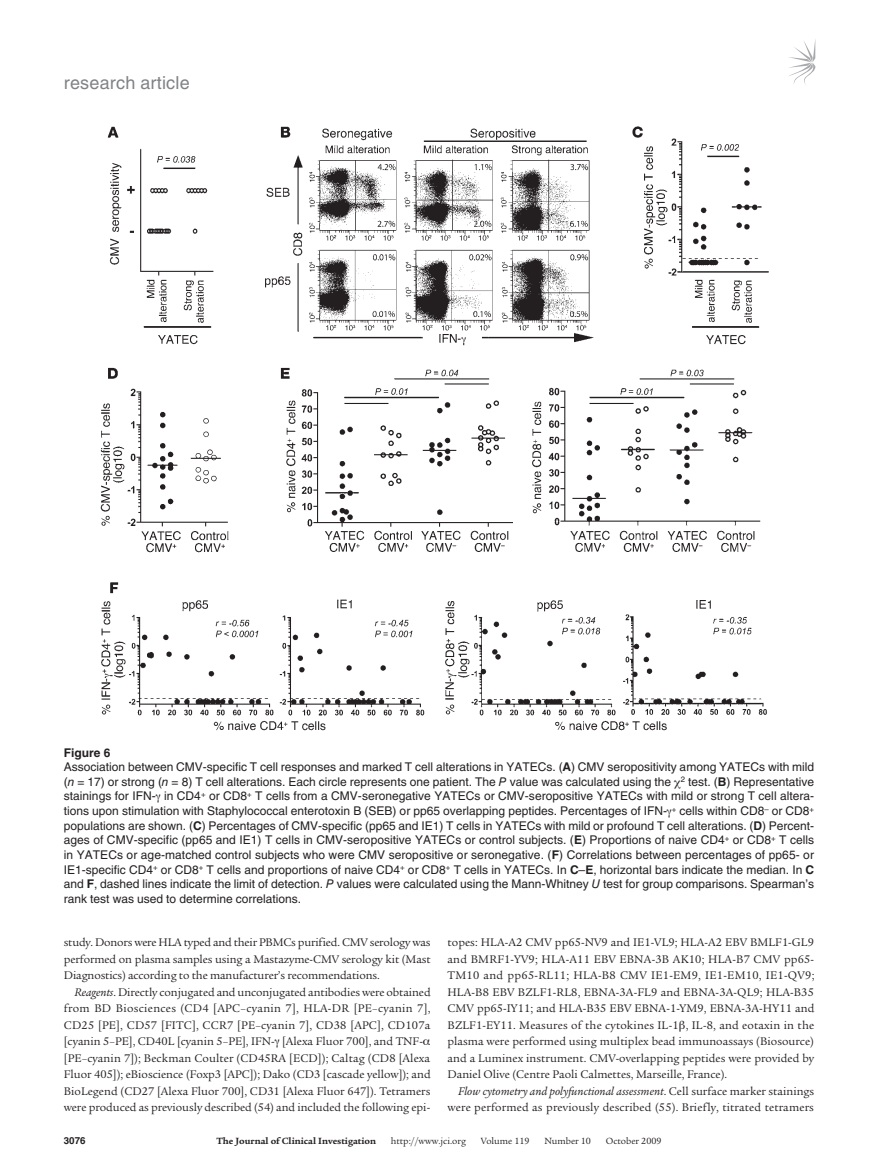
<style>
.page{position:relative;width:878px;height:1174px;background:#fff}
.page>*{position:absolute;margin:0;border:0;box-sizing:border-box;transform-origin:0 0}
.t1{font:18px "Helvetica LT Std";letter-spacing:.01em;color:#808285}
.t2{font:12px/16.5px "Legacy Serif Std";color:#231f20;text-align:justify}
.t3{font:12px/14.7px "Helvetica LT Std";color:#231f20}
.t4{font:9.75px "Legacy Serif Std";color:#231f20}
.t5{font:700 9.75px "Legacy Serif Std";color:#231f20}
.t6{font:700 9.75px "Helvetica LT Std";color:#231f20}
.s1{font-weight:700}
.s2{font-style:italic}
</style>
<div class="page">
<svg style="left:789px;top:41px;width:26px;height:44px"></svg>
<img style="left:100px;top:126px;width:669px;height:605px">
<h1 class="t1" style="left:64px;top:72px;width:127px">research article</h1>
<p class="t3" style="left:64px;top:745px;width:752px"><span class="s1">Figure 6<br></span>Association between CMV-specific T cell responses and marked T cell alterations in YATECs. (<span class="s1">A</span>) CMV seropositivity among YATECs with mild (<span class="s2">n</span> = 17) or strong (<span class="s2">n</span> = 8) T cell alterations. Each circle represents one patient. The <span class="s2">P</span> value was calculated using the <sup>2</sup> test. (<span class="s1">B</span>) Representative stainings for IFN- in CD4<sup>+</sup> or CD8<sup>+</sup> T cells from a CMV-seronegative YATECs or CMV-seropositive YATECs with mild or strong T cell altera&shy;tions upon stimulation with Staphylococcal enterotoxin B (SEB) or pp65 overlapping peptides. Percentages of IFN- <sup>+</sup> cells within CD8<sup>–</sup> or CD8<sup>+ </sup>populations are shown. (<span class="s1">C</span>) Percentages of CMV-specific (pp65 and IE1) T cells in YATECs with mild or profound T cell alterations. (<span class="s1">D</span>) Percent&shy;ages of CMV-specific (pp65 and IE1) T cells in CMV-seropositive YATECs or control subjects. (<span class="s1">E</span>) Proportions of naive CD4<sup>+</sup> or CD8<sup>+</sup> T cells in YATECs or age-matched control subjects who were CMV seropositive or seronegative. (<span class="s1">F</span>) Correlations between percentages of pp65- or IE1-specific CD4<sup>+</sup> or CD8<sup>+</sup> T cells and proportions of naive CD4<sup>+</sup> or CD8<sup>+</sup> T cells in YATECs. In <span class="s1">C</span>–<span class="s1">E</span>, horizontal bars indicate the median. In <span class="s1">C </span>and <span class="s1">F</span>, dashed lines indicate the limit of detection. <span class="s2">P</span> values were calculated using the Mann-Whitney <span class="s2">U</span> test for group comparisons. Spearman’s rank test was used to determine correlations.</p>
<p class="t2" style="left:64px;top:934px;width:368px">study. Donors were HLA typed and their PBMCs purified. CMV serology was performed on plasma samples using a Mastazyme-CMV serology kit (Mast Diagnostics) according to the manufacturer’s recommendations.</p>
<p class="t2" style="left:64px;top:983px;width:368px;text-align:left;text-indent:11px"><span class="s2">Reagents</span>. Directly conjugated and unconjugated antibodies were obtained from BD Biosciences (CD4 [APC–cyanin 7], HLA-DR [PE–cyanin 7], CD25 [PE], CD57 [FITC], CCR7 [PE–cyanin 7], CD38 [APC], CD107a [cyanin 5–PE], CD40L [cyanin 5–PE], IFN- [Alexa Fluor 700], and TNF-[PE–cyanin 7]); Beckman Coulter (CD45RA [ECD]); Caltag (CD8 [Alexa Fluor 405]); eBioscience (Foxp3 [APC]); Dako (CD3 [cascade yellow]); and BioLegend (CD27 [Alexa Fluor 700], CD31 [Alexa Fluor 647]). Tetramers were produced as previously described (54) and included the following epi-</p>
<p class="t2" style="left:447px;top:934px;width:368px">topes: HLA-A2 CMV pp65-NV9 and IE1-VL9; HLA-A2 EBV BMLF1-GL9 and BMRF1-YV9; HLA-A11 EBV EBNA-3B AK10; HLA-B7 CMV pp65- TM10 and pp65-RL11; HLA-B8 CMV IE1-EM9, IE1-EM10, IE1-QV9; HLA-B8 EBV BZLF1-RL8, EBNA-3A-FL9 and EBNA-3A-QL9; HLA-B35<br>CMV pp65-IY11; and HLA-B35 EBV EBNA-1-YM9, EBNA-3A-HY11 and BZLF1-EY11. Measures of the cytokines IL-1 , IL-8, and eotaxin in the plasma were performed using multiplex bead immunoassays (Biosource) and a Luminex instrument. CMV-overlapping peptides were provided by Daniel Olive (Centre Paoli Calmettes, Marseille, France).</p>
<p class="t2" style="left:447px;top:1082px;width:368px;text-align:right"><span class="s2">Flow cytometry and polyfunctional assessment</span>. Cell surface marker stainings were performed as previously described (55). Briefly, titrated tetramers</p>
<p class="t6" style="left:64px;top:1134px;width:23px">3076</p>
<p class="t5" style="left:216px;top:1135px;width:161px">The Journal of Clinical Investigation</p>
<p class="t4" style="left:391px;top:1135px;width:77px">http://www.jci.org</p>
<p class="t4" style="left:480px;top:1135px;width:50px">Volume 119</p>
<p class="t4" style="left:544px;top:1135px;width:48px">Number 10</p>
<p class="t4" style="left:605px;top:1135px;width:57px">October 2009</p>
</div>
